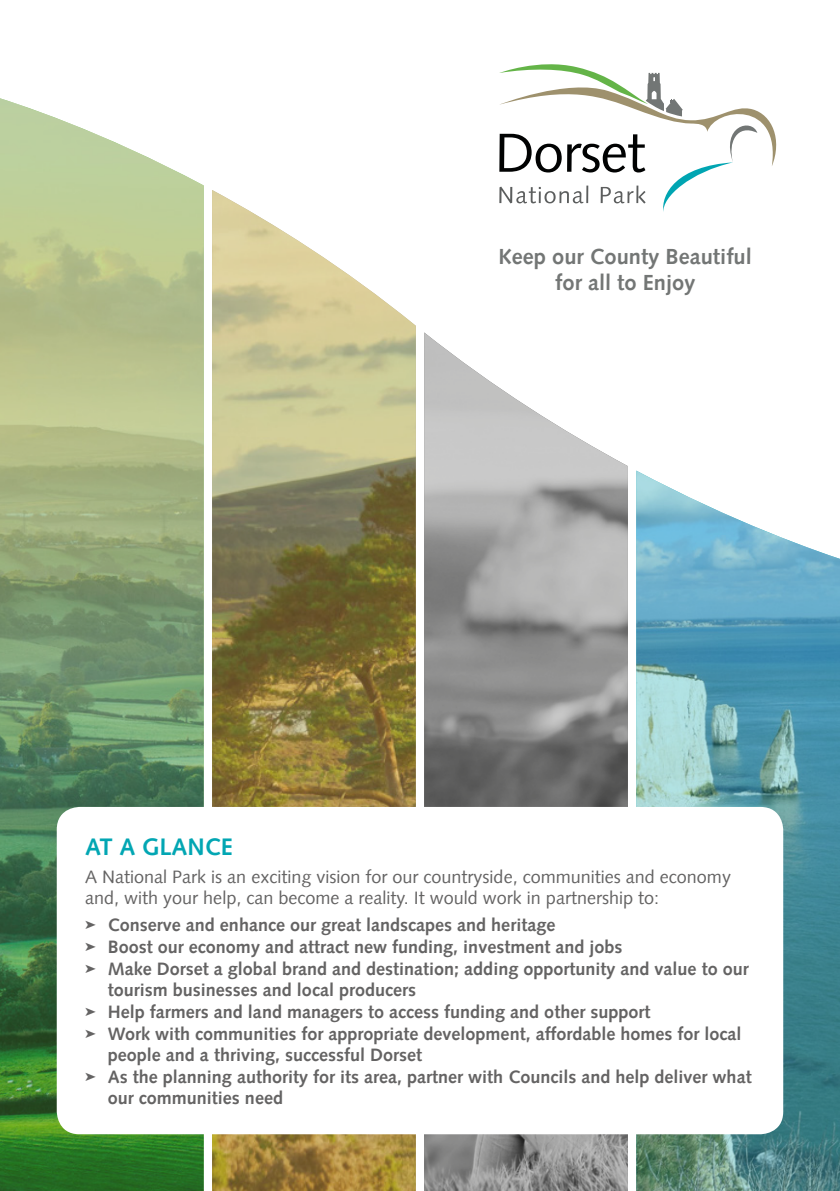
<style>
.page{position:relative;width:840px;height:1191px;background:#fff}
.page>*{position:absolute;margin:0;border:0;box-sizing:border-box;transform-origin:0 0}
.t1{font:700 24px "Syntax LT";color:#02a6b3}
.t2{font:700 21.8px/26.2px "Syntax LT";color:#737675;text-align:center}
.t3{font:700 18px "Syntax LT";color:#646363}
.t4{font:18px/21.6px "Syntax LT";color:#646363}
</style>
<div class="page">
<svg style="left:499px;top:64px;width:276px;height:148px"></svg>
<img style="left:0;top:98px;width:204px;height:1093px">
<img style="left:212px;top:190px;width:203px;height:1001px">
<img style="left:424px;top:332px;width:203px;height:859px">
<img style="left:636px;top:470px;width:203px;height:721px">
<div style="left:57px;top:807px;width:725px;height:327px;background:#fff;border-radius:23px"></div>
<p class="t2" style="left:498px;top:244px;width:255px">Keep our County Beautiful for all to Enjoy</p>
<h1 class="t1" style="left:85px;top:833px;width:149px">AT A GLANCE</h1>
<p class="t4" style="left:85px;top:865px;width:647px">A National Park is an exciting vision for our countryside, communities and economy and, with your help, can become a reality. It would work in partnership to:</p>
<p class="t3" style="left:85px;top:915px;width:471px">➤ Conserve and enhance our great landscapes and heritage</p>
<p class="t3" style="left:85px;top:936px;width:538px">➤ Boost our economy and attract new funding, investment and jobs</p>
<p class="t3" style="left:85px;top:958px;width:664px">➤ Make Dorset a global brand and destination; adding opportunity and value to our</p>
<p class="t3" style="left:108px;top:979px;width:309px">tourism businesses and local producers</p>
<p class="t3" style="left:85px;top:1001px;width:566px">➤ Help farmers and land managers to access funding and other support</p>
<p class="t3" style="left:85px;top:1023px;width:657px">➤ Work with communities for appropriate development, affordable homes for local</p>
<p class="t3" style="left:108px;top:1044px;width:315px">people and a thriving, successful Dorset</p>
<p class="t3" style="left:85px;top:1066px;width:667px">➤ As the planning authority for its area, partner with Councils and help deliver what</p>
<p class="t3" style="left:108px;top:1087px;width:177px">our communities need</p>
</div>
